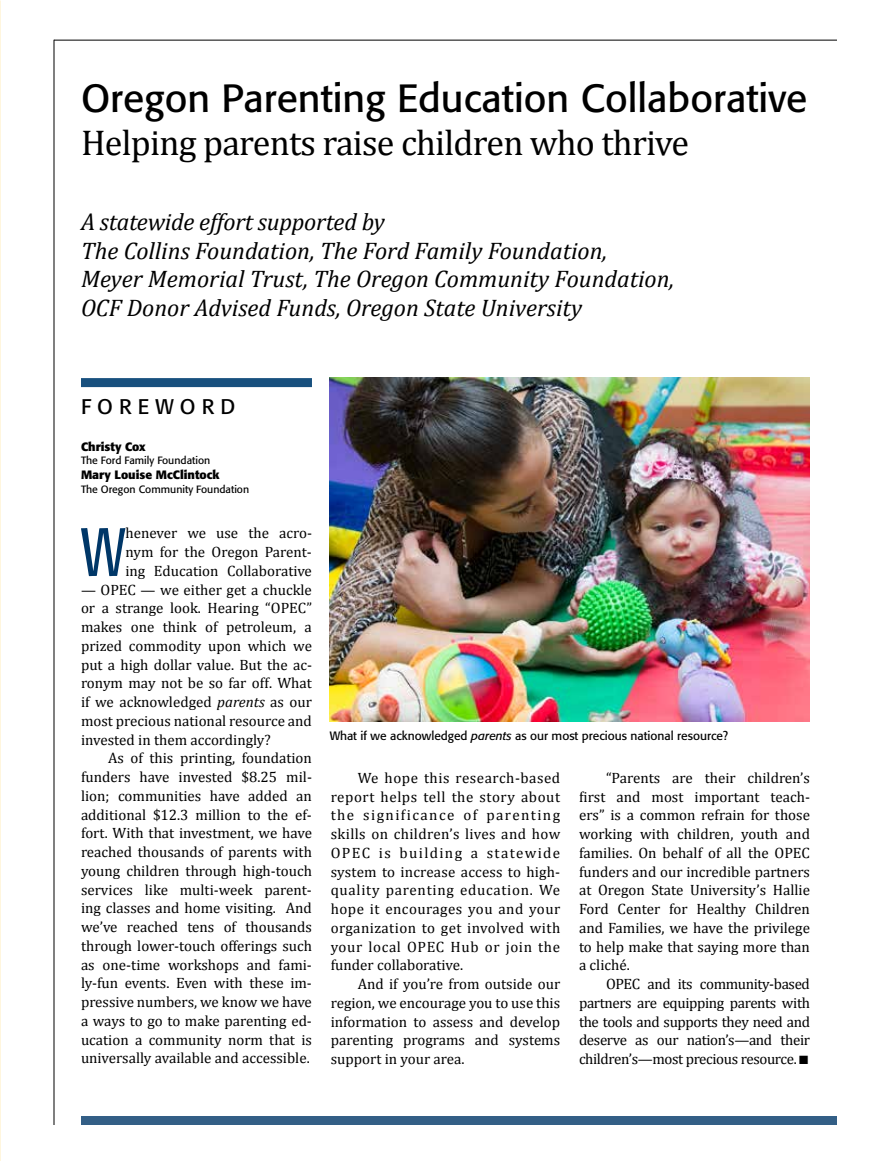
<style>
.page{position:relative;width:891px;height:1161px;background:#fff}
.page>*{position:absolute;margin:0;border:0;box-sizing:border-box;transform-origin:0 0}
.t1{font:67.65px "Formata";color:#003768;scale:.75 1}
.t2{font:39px "Formata";color:#000}
.t3{font:36px "Cambria";letter-spacing:-.02em;color:#000}
.t4{font:italic 24px/28.8px "Cambria";color:#000}
.t5{font:21px "Formata";color:#000}
.t6{font:15px/18.8px "Cambria";color:#000;text-align:justify}
.t7{font:12px "Formata";color:#000}
.t8{font:700 12px "Formata";color:#000}
.t9{font:10.5px "Formata";color:#000}
.s1{font-style:italic}
</style>
<div class="page">
<div style="left:81px;top:1116px;width:756px;height:9px;background:#335f86"></div>
<hr style="left:54px;top:40px;width:1px;height:1085px;background:#000">
<div style="left:81px;top:378px;width:231px;height:9px;background:#18507e"></div>
<img style="left:330px;top:377px;width:480px;height:345px">
<hr style="left:54px;top:40px;width:783px;height:1px;background:#000">
<h2 class="t2" style="left:81px;top:75px;width:728px">Oregon Parenting Education Collaborative</h2>
<h3 class="t3" style="left:81px;top:122px;width:610px">Helping parents raise children who thrive</h3>
<h3 class="t4" style="left:81px;top:206px;width:595px">A statewide effort supported by<br>The Collins Foundation, The Ford Family Foundation, Meyer Memorial Trust, The Oregon Community Foundation, OCF Donor Advised Funds, Oregon State University</h3>
<h3 class="t5" style="left:81px;top:394px;width:156px">F O R E W O R D</h3>
<p class="t8" style="left:81px;top:439px;width:66px">Christy Cox</p>
<p class="t9" style="left:81px;top:454px;width:131px">The Ford Family Foundation</p>
<p class="t8" style="left:81px;top:467px;width:140px">Mary Louise McClintock</p>
<p class="t9" style="left:81px;top:483px;width:170px">The Oregon Community Foundation</p>
<h1 class="t1" style="left:81px;top:511px;width:61px">W</h1>
<p class="t6" style="left:125px;top:524px;width:188px">henever we use the acro&shy;nym for the Oregon Parent&shy;ing Education Collaborative</p>
<p class="t6" style="left:81px;top:580px;width:232px">— OPEC — we either get a chuckle or a strange look. Hearing “OPEC” makes one think of petroleum, a prized commodity upon which we put a high dollar value. But the ac&shy;ronym may not be so far off. What if we acknowledged <span class="s1">parents</span> as our most precious national resource and invested in them accordingly?</p>
<p class="t6" style="left:81px;top:749px;width:232px;text-indent:27px">As of this printing, foundation funders have invested $8.25 mil&shy;lion; communities have added an additional $12.3 million to the ef&shy;fort. With that investment, we have reached thousands of parents with young children through high-touch services like multi-week parent&shy;ing classes and home visiting. And we’ve reached tens of thousands through lower-touch offerings such as one-time workshops and fami&shy;ly-fun events. Even with these im&shy;pressive numbers, we know we have a ways to go to make parenting ed&shy;ucation a community norm that is universally available and accessible.</p>
<p class="t7" style="left:330px;top:728px;width:400px">What if we acknowledged <span class="s1">parents</span> as our most precious national resource?</p>
<p class="t6" style="left:331px;top:768px;width:231px;text-indent:27px">We hope this research-based report helps tell the story about the significance of parenting skills on children’s lives and how OPEC is building a statewide system to increase access to high&shy;quality parenting education. We hope it encourages you and your organization to get involved with your local OPEC Hub or join the funder collaborative.</p>
<p class="t6" style="left:331px;top:974px;width:231px;text-indent:27px">And if you’re from outside our region, we encourage you to use this information to assess and develop parenting programs and systems support in your area.</p>
<p class="t6" style="left:579px;top:768px;width:232px;text-indent:27px">“Parents are their children’s first and most important teach&shy;ers” is a common refrain for those working with children, youth and families. On behalf of all the OPEC funders and our incredible partners at Oregon State University’s Hallie Ford Center for Healthy Children and Families, we have the privilege to help make that saying more than a cliché.</p>
<p class="t6" style="left:579px;top:974px;width:233px;text-indent:27px">OPEC and its community-based partners are equipping parents with the tools and supports they need and deserve as our nation’s—and their children’s—most precious resource. ■</p>
</div>
